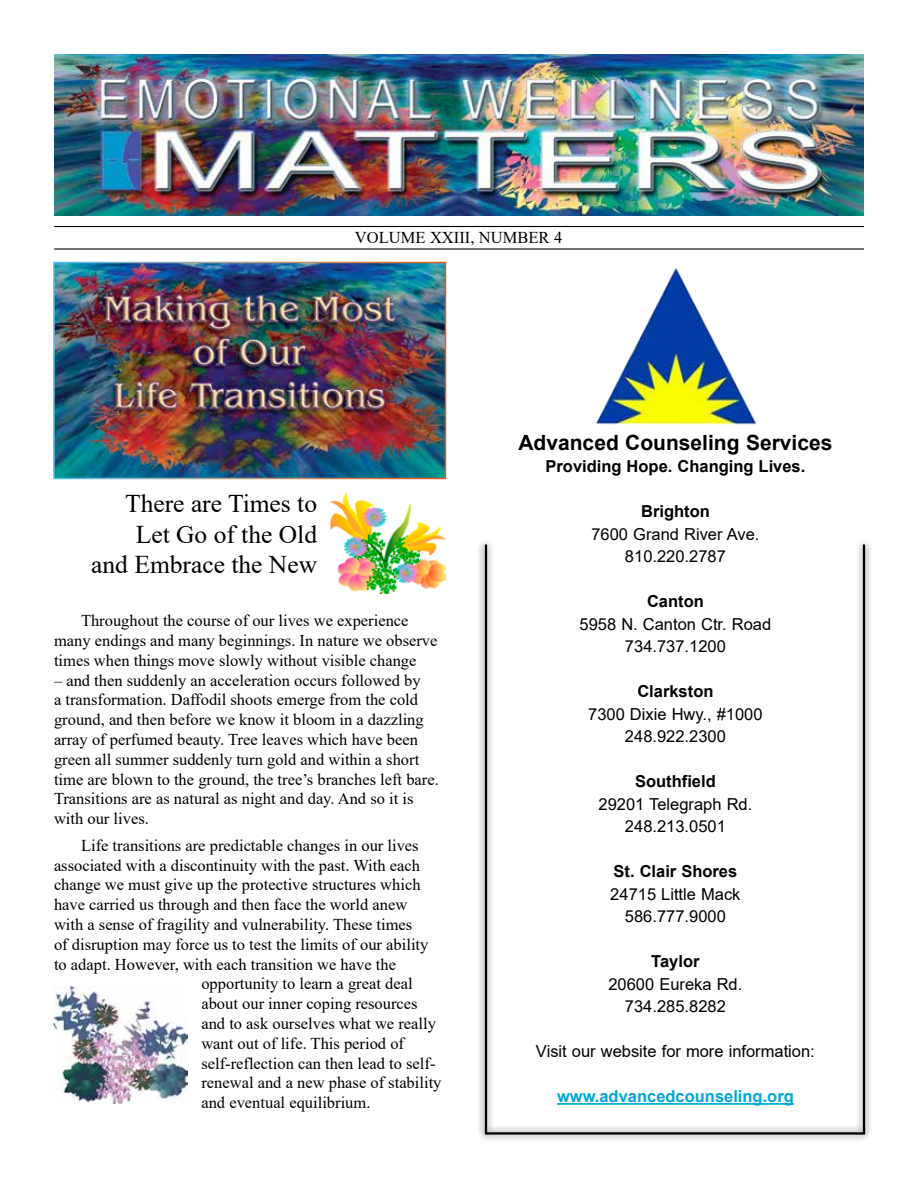
<style>
.page{position:relative;width:918px;height:1188px;background:#fff}
.page>*{position:absolute;margin:0;border:0;box-sizing:border-box;transform-origin:0 0}
.t1{font:25.5px/30.6px "Times New Roman";color:#000;text-align:right}
.t2{font:700 21px "Arial";color:#000}
.t3{font:16.5px/19.8px "Times New Roman";color:#000}
.t4{font:16.5px/22.5px "Arial";color:#000;text-align:center}
.t5{font:700 16.5px "Arial";color:#000}
.t6{font:700 16.5px "Arial";color:#00a8db}
</style>
<div class="page">
<img style="left:56px;top:265px;width:387px;height:211px">
<div style="left:477px;top:537px;width:397px;height:606px;background:#000;opacity:.75"></div>
<div style="left:485px;top:543px;width:380px;height:592px;border:2px solid #000"></div>
<img style="left:54px;top:54px;width:810px;height:162px">
<div style="left:501px;top:424px;width:349px;height:694px;background:#fff"></div>
<hr style="left:557px;top:1103px;width:237px;height:2px;background:#00a8db">
<img style="left:596px;top:268px;width:161px;height:157px">
<hr style="left:54px;top:226px;width:810px;height:1px;background:#000">
<hr style="left:54px;top:248px;width:810px;height:2px;background:#000">
<img style="left:331px;top:493px;width:115px;height:101px">
<img style="left:53px;top:987px;width:135px;height:116px">
<p class="t3" style="left:355px;top:228px;width:209px">VOLUME XXIII, NUMBER 4</p>
<h1 class="t1" style="left:91px;top:487px;width:227px">There are Times to<br>Let Go of the Old<br>and Embrace the New</h1>
<p class="t3" style="left:54px;top:610px;width:385px;text-indent:27px">Throughout the course of our lives we experience many endings and many beginnings. In nature we observe times when things move slowly without visible change</p>
<p class="t3" style="left:54px;top:670px;width:386px">– and then suddenly an acceleration occurs followed by<br>a transformation. Daffodil shoots emerge from the cold ground, and then before we know it bloom in a dazzling array of perfumed beauty. Tree leaves which have been green all summer suddenly turn gold and within a short time are blown to the ground, the tree’s branches left bare.<br>Transitions are as natural as night and day. And so it is with our lives.</p>
<p class="t3" style="left:81px;top:835px;width:339px">Life transitions are predictable changes in our lives</p>
<p class="t3" style="left:54px;top:855px;width:368px">associated with a discontinuity with the past. With each</p>
<p class="t3" style="left:54px;top:874px;width:368px">change we must give up the protective structures which</p>
<p class="t3" style="left:54px;top:894px;width:355px">have carried us through and then face the world anew</p>
<p class="t3" style="left:54px;top:914px;width:360px">with a sense of fragility and vulnerability. These times</p>
<p class="t3" style="left:54px;top:934px;width:376px">of disruption may force us to test the limits of our ability</p>
<p class="t3" style="left:54px;top:954px;width:344px">to adapt. However, with each transition we have the</p>
<p class="t3" style="left:201px;top:973px;width:213px">opportunity to learn a great deal</p>
<p class="t3" style="left:201px;top:993px;width:218px">about our inner coping resources</p>
<p class="t3" style="left:201px;top:1013px;width:236px">and to ask ourselves what we really</p>
<p class="t3" style="left:201px;top:1033px;width:204px">want out of life. This period of</p>
<p class="t3" style="left:201px;top:1053px;width:236px">self-reflection can then lead to self-</p>
<p class="t3" style="left:201px;top:1072px;width:242px">renewal and a new phase of stability</p>
<p class="t3" style="left:201px;top:1092px;width:171px">and eventual equilibrium.</p>
<p class="t2" style="left:518px;top:428px;width:315px">Advanced Counseling Services</p>
<p class="t5" style="left:546px;top:455px;width:261px">Providing Hope. Changing Lives.</p>
<p class="t5" style="left:641px;top:500px;width:70px">Brighton</p>
<p class="t4" style="left:591px;top:523px;width:170px">7600 Grand River Ave.<br>810.220.2787</p>
<p class="t5" style="left:647px;top:590px;width:58px">Canton</p>
<p class="t4" style="left:580px;top:613px;width:193px">5958 N. Canton Ctr. Road<br>734.737.1200</p>
<p class="t5" style="left:637px;top:680px;width:78px">Clarkston</p>
<p class="t4" style="left:588px;top:703px;width:176px">7300 Dixie Hwy., #1000<br>248.922.2300</p>
<p class="t5" style="left:635px;top:770px;width:82px">Southfield</p>
<p class="t4" style="left:599px;top:793px;width:155px">29201 Telegraph Rd.<br>248.213.0501</p>
<p class="t5" style="left:614px;top:860px;width:125px">St. Clair Shores</p>
<p class="t4" style="left:610px;top:883px;width:132px">24715 Little Mack<br>586.777.9000</p>
<p class="t5" style="left:651px;top:950px;width:50px">Taylor</p>
<p class="t4" style="left:608px;top:973px;width:135px">20600 Eureka Rd.<br>734.285.8282</p>
<p class="t4" style="left:536px;top:1040px;width:280px">Visit our website for more information:</p>
<p class="t6" style="left:557px;top:1085px;width:238px">www.advancedcounseling.org</p>
</div>
